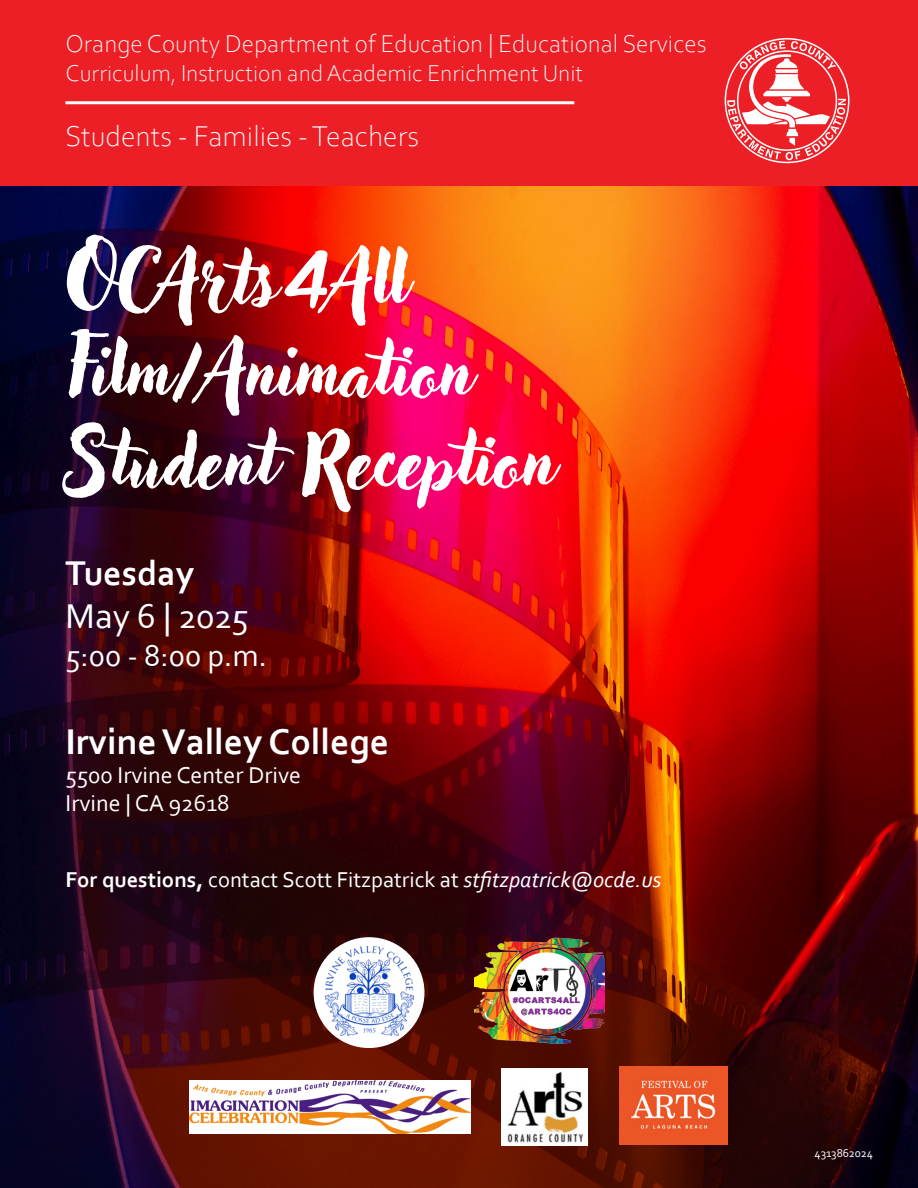
<style>
.page{position:relative;width:918px;height:1188px;background:#fff}
.page>*{position:absolute;margin:0;border:0;box-sizing:border-box;transform-origin:0 0}
.t1{font:112.5px "Adlery Pro Blockletter";color:#fff}
.t2{font:75px/90px "Adlery Pro";color:#fff}
.t3{font:700 37.5px "Corbel";color:#fff}
.t4{font:36px "Corbel";letter-spacing:-.02em;color:#fff}
.t5{font:700 36px "Corbel";color:#fff}
.t6{font:31.5px "Corbel";color:#fff}
.t7{font:300 30px "Corbel";color:#fff}
.t8{font:300 25.5px "Corbel";color:#fff}
.t9{font:300 24px "Corbel";color:#fff}
.t10{font:24px/28.8px "Corbel";color:#fff}
.t11{font:22.5px "Corbel";color:#fff}
.t12{font:12px "Corbel";color:#fff}
.s1{font-weight:700}
.s2{font-style:italic}
</style>
<div class="page">
<div style="left:0;top:0;width:918px;height:558px;background:#ed1f26"></div>
<img style="left:0;top:187px;width:918px;height:1001px">
<svg style="left:727px;top:41px;width:119px;height:119px"></svg>
<img style="left:474px;top:927px;width:130px;height:128px">
<div style="left:314px;top:937px;width:110px;height:111px;background:#fff;border-radius:50%"></div>
<img style="left:325px;top:946px;width:88px;height:90px">
<img style="left:190px;top:1081px;width:281px;height:53px">
<img style="left:501px;top:1069px;width:87px;height:77px">
<img style="left:619px;top:1067px;width:108px;height:77px">
<hr style="left:65px;top:101px;width:509px;height:3px;background:#fff">
<p class="t8" style="left:65px;top:27px;width:643px">Orange County Department of Education | Educational Services</p>
<p class="t9" style="left:65px;top:57px;width:519px">Curriculum, Instruction and Academic Enrichment Unit</p>
<h3 class="t7" style="left:65px;top:117px;width:355px">Students - Families - Teachers</h3>
<h2 class="t2" style="left:65px;top:235px;width:491px">OCArts All<br>Film/Animation<br>Student Reception</h2>
<h1 class="t1" style="left:282px;top:211px;width:53px">4</h1>
<h3 class="t5" style="left:65px;top:551px;width:130px">Tuesday</h3>
<h3 class="t4" style="left:65px;top:594px;width:185px">May 6 | 2025</h3>
<h3 class="t6" style="left:65px;top:636px;width:203px">5:00 - 8:00 p.m.</h3>
<h3 class="t3" style="left:65px;top:718px;width:325px">Irvine Valley College</h3>
<p class="t10" style="left:65px;top:760px;width:237px">5500 Irvine Center Drive<br>Irvine | CA 92618</p>
<p class="t11" style="left:65px;top:865px;width:598px"><span class="s1">For questions,</span> contact Scott Fitzpatrick at <span class="s2">stfitzpatrick@ocde.us</span></p>
<p class="t12" style="left:815px;top:1145px;width:60px">4313862024</p>
</div>
